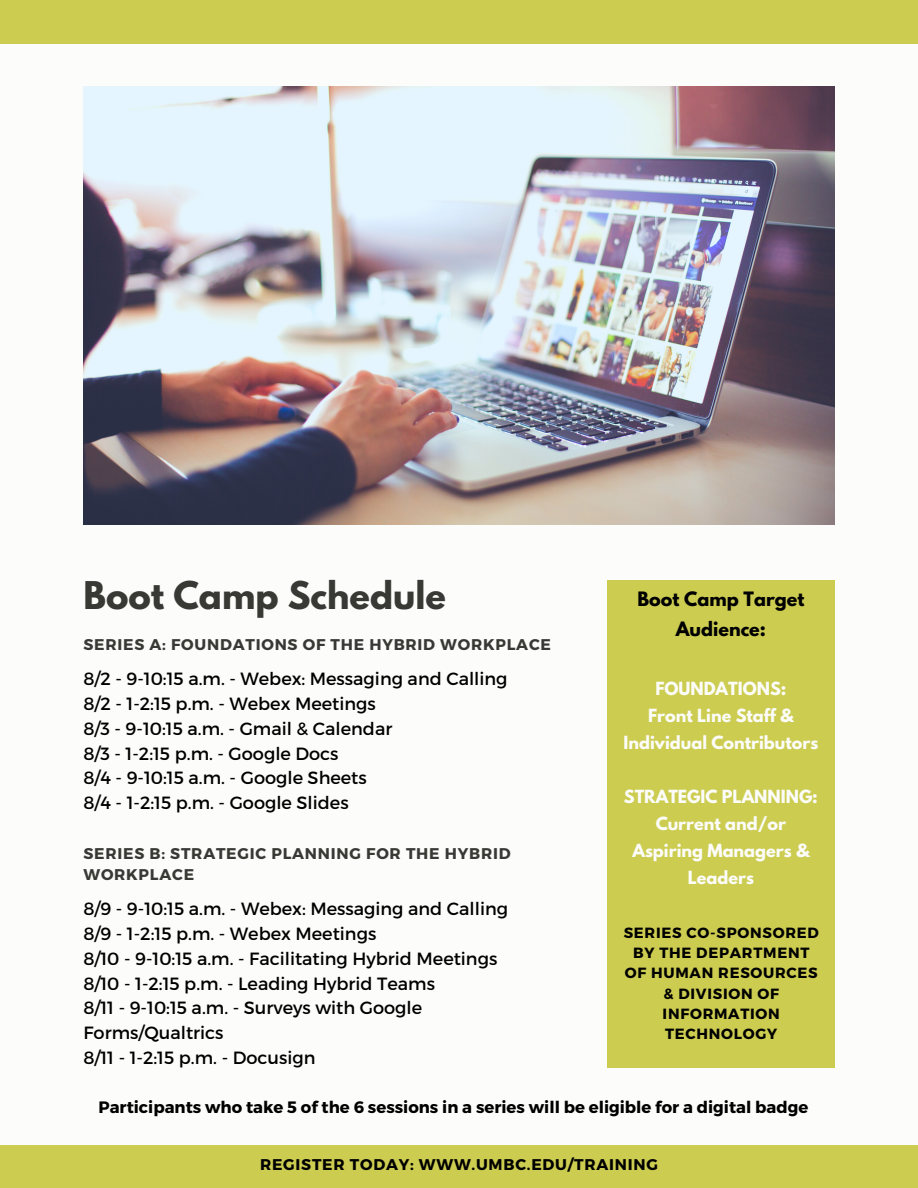
<style>
.page{position:relative;width:918px;height:1188px;background:#fcfcfa}
.page>*{position:absolute;margin:0;border:0;box-sizing:border-box;transform-origin:0 0}
.t1{font:700 33.9px "League Spartan";color:#383835}
.t2{font:17.7px/24.8px "Montserrat";color:#000}
.t3{font:700 17.55px/29.2px "League Spartan";color:#000;text-align:center}
.t4{font:700 16.5px "Montserrat";color:#000}
.t5{font:700 16.05px/27px "League Spartan";color:#fcfcfa;text-align:center}
.t6{font:700 15.45px/21.1px "Montserrat";letter-spacing:.05em;color:#383835}
.t7{font:700 15.45px "Montserrat";letter-spacing:.05em;color:#000}
.t8{font:700 14.7px/20.2px "Montserrat";letter-spacing:.05em;color:#000;text-align:center}
</style>
<div class="page">
<div style="left:0;top:0;width:918px;height:44px;background:#cccc51"></div>
<img style="left:83px;top:87px;width:752px;height:437px">
<div style="left:607px;top:580px;width:227px;height:487px;background:#cccc51"></div>
<div style="left:0;top:1145px;width:918px;height:43px;background:#cccc51"></div>
<p class="t1" style="left:83px;top:579px;width:364px">Boot Camp Schedule</p>
<p class="t6" style="left:83px;top:633px;width:469px">SERIES A: FOUNDATIONS OF THE HYBRID WORKPLACE</p>
<p class="t2" style="left:83px;top:666px;width:426px">8/2 - 9-10:15 a.m. - Webex: Messaging and Calling</p>
<p class="t2" style="left:83px;top:691px;width:294px">8/2 - 1-2:15 p.m. - Webex Meetings</p>
<p class="t2" style="left:83px;top:715px;width:310px">8/3 - 9-10:15 a.m. - Gmail &amp; Calendar</p>
<p class="t2" style="left:83px;top:740px;width:257px">8/3 - 1-2:15 p.m. - Google Docs</p>
<p class="t2" style="left:83px;top:765px;width:285px">8/4 - 9-10:15 a.m. - Google Sheets</p>
<p class="t2" style="left:83px;top:790px;width:267px">8/4 - 1-2:15 p.m. - Google Slides</p>
<p class="t6" style="left:83px;top:842px;width:429px">SERIES B: STRATEGIC PLANNING FOR THE HYBRID<br>WORKPLACE</p>
<p class="t3" style="left:638px;top:587px;width:168px">Boot Camp Target<br>Audience:</p>
<p class="t5" style="left:655px;top:677px;width:133px">FOUNDATIONS:</p>
<p class="t5" style="left:624px;top:704px;width:196px">Front Line Staff &amp;<br>Individual Contributors</p>
<p class="t5" style="left:624px;top:785px;width:195px">STRATEGIC PLANNING:</p>
<p class="t5" style="left:632px;top:812px;width:179px">Current and/or<br>Aspiring Managers &amp;<br>Leaders</p>
<p class="t2" style="left:83px;top:896px;width:426px">8/9 - 9-10:15 a.m. - Webex: Messaging and Calling</p>
<p class="t2" style="left:83px;top:920px;width:294px">8/9 - 1-2:15 p.m. - Webex Meetings</p>
<p class="t2" style="left:83px;top:945px;width:415px">8/10 - 9-10:15 a.m. - Facilitating Hybrid Meetings</p>
<p class="t2" style="left:83px;top:970px;width:353px">8/10 - 1-2:15 p.m. - Leading Hybrid Teams</p>
<p class="t2" style="left:83px;top:995px;width:340px">8/11 - 9-10:15 a.m. - Surveys with Google<br>Forms/Qualtrics</p>
<p class="t2" style="left:83px;top:1044px;width:234px">8/11 - 1-2:15 p.m. - Docusign</p>
<p class="t4" style="left:99px;top:1096px;width:711px">Participants who take 5 of the 6 sessions in a series will be eligible for a digital badge</p>
<p class="t8" style="left:624px;top:922px;width:197px">SERIES CO-SPONSORED<br>BY THE DEPARTMENT<br>OF HUMAN RESOURCES &amp; DIVISION OF<br>INFORMATION<br>TECHNOLOGY</p>
<p class="t7" style="left:260px;top:1155px;width:399px">REGISTER TODAY: WWW.UMBC.EDU/TRAINING</p>
</div>
